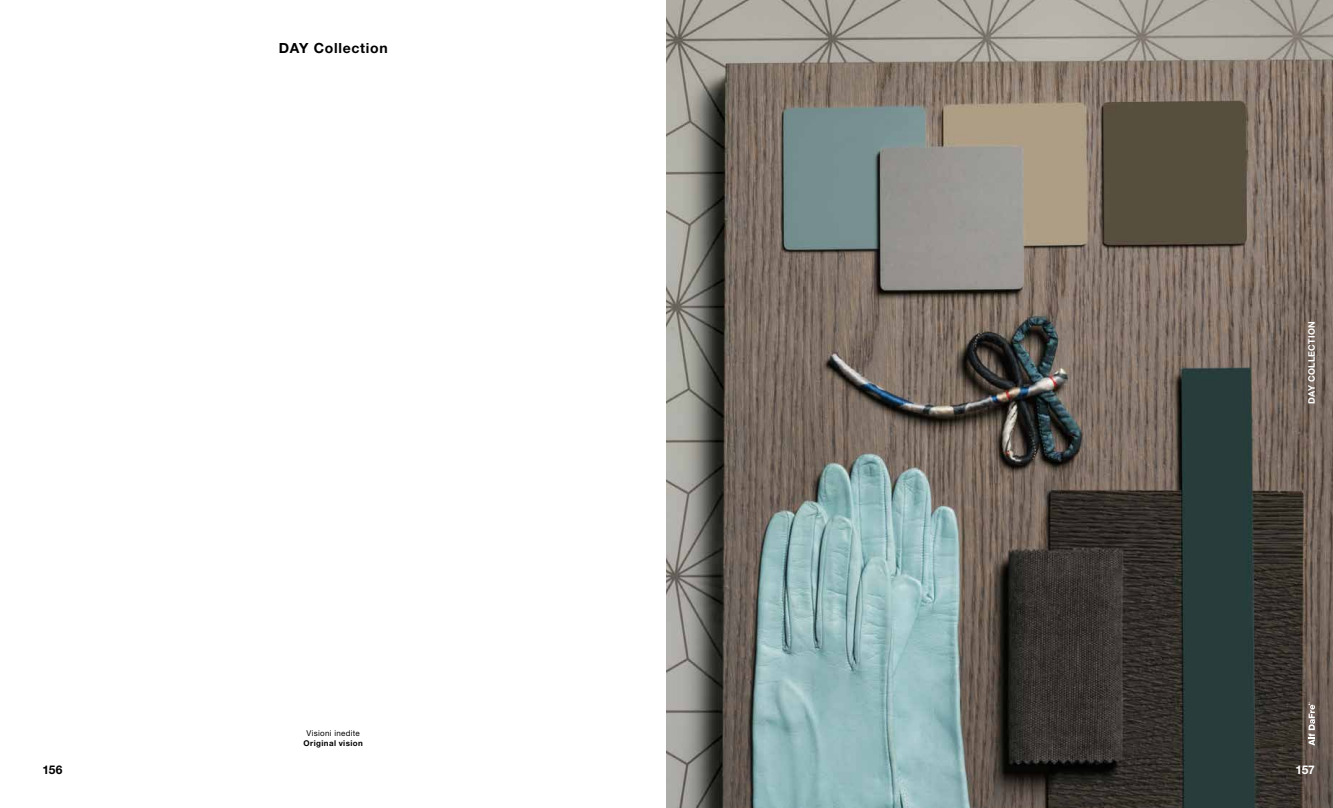
<style>
.page{position:relative;width:1333px;height:808px;background:#fff}
.page>*{position:absolute;margin:0;border:0;box-sizing:border-box;transform-origin:0 0}
.t1{font:700 14px "Helvetica Neue LT Std";letter-spacing:.05em;color:#000}
.t2{font:700 12px "Helvetica Neue LT Std";color:#fff}
.t3{font:700 12px "Helvetica Neue LT Std";color:#000}
.t4{font:700 9px "Helvetica Neue LT Std";letter-spacing:.035em;color:#fff}
.t5{font:8px "Helvetica Neue LT Std";letter-spacing:.04em;color:#000}
.t6{font:700 8px "Helvetica Neue LT Std";letter-spacing:.045em;color:#000}
</style>
<div class="page">
<img style="left:666px;top:0;width:666px;height:808px">
<svg style="left:1308px;top:702px;width:6px;height:44px"></svg>
<h1 class="t1" style="left:279px;top:39px;width:110px">DAY Collection</h1>
<h2 class="t3" style="left:43px;top:762px;width:21px">156</h2>
<p class="t5" style="left:306px;top:728px;width:55px">Visioni inedite</p>
<p class="t6" style="left:303px;top:738px;width:61px">Original vision</p>
<p class="t4" style="left:1305px;top:404px;width:85px;rotate:-90deg">DAY COLLECTION</p>
<h2 class="t2" style="left:1295px;top:762px;width:21px">157</h2>
</div>
